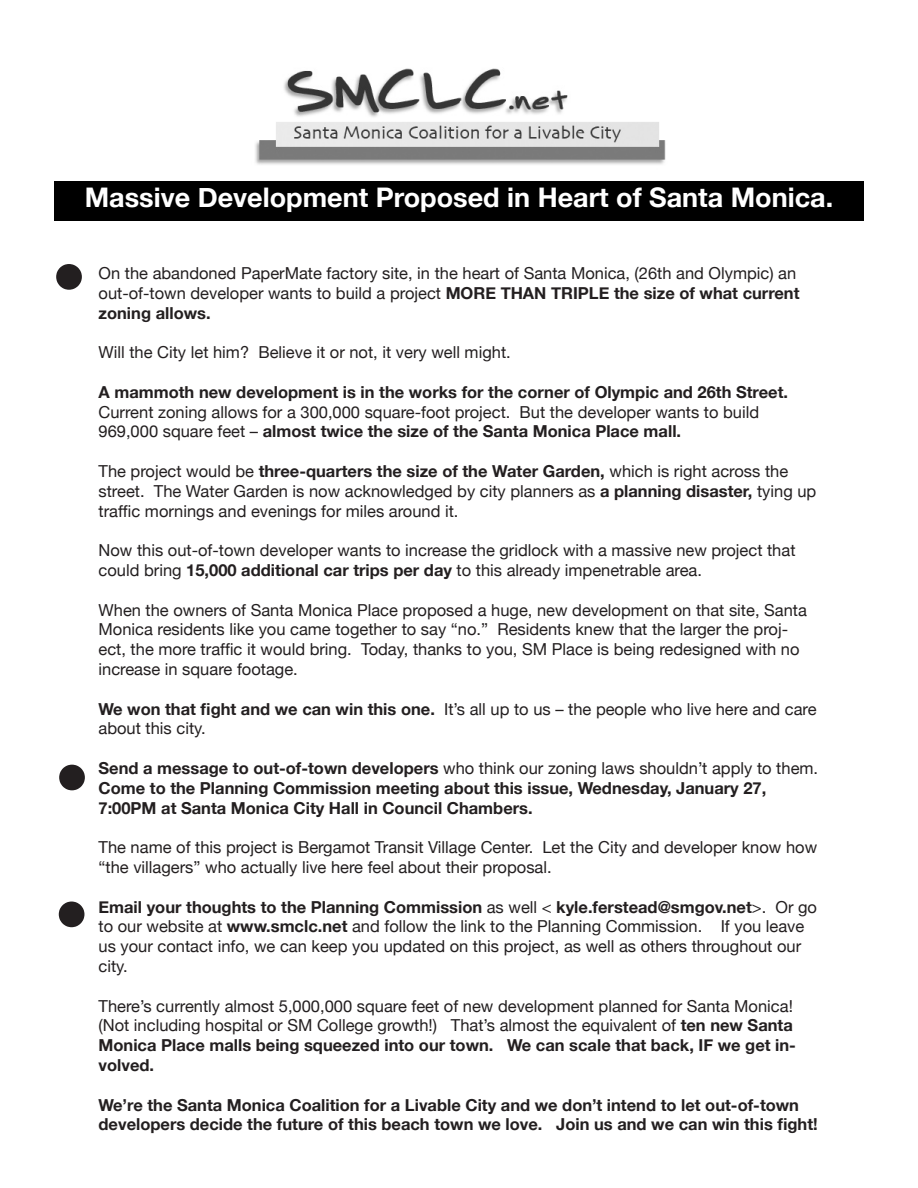
<style>
.page{position:relative;width:918px;height:1188px;background:#fff}
.page>*{position:absolute;margin:0;border:0;box-sizing:border-box;transform-origin:0 0}
.t1{font:72px "Helvetica Neue";color:#231f20}
.t2{font:700 27px "Helvetica Neue";color:#fff}
.t3{font:16.5px/19.8px "Helvetica Neue";color:#231f20}
.t4{font:700 16.5px/19.8px "Helvetica Neue";color:#231f20}
.s1{font-weight:700}
.s2{font-weight:400}
</style>
<div class="page">
<img style="left:255px;top:68px;width:411px;height:97px">
<div style="left:54px;top:181px;width:810px;height:40px;background:#000"></div>
<p class="t2" style="left:85px;top:181px;width:750px">Massive Development Proposed in Heart of Santa Monica.</p>
<p class="t1" style="left:51px;top:234px;width:37px">•</p>
<p class="t1" style="left:54px;top:735px;width:37px">•</p>
<p class="t1" style="left:54px;top:871px;width:37px">•</p>
<p class="t3" style="left:99px;top:263px;width:702px">On the abandoned PaperMate factory site, in the heart of Santa Monica, (26th and Olympic) an out-of-town developer wants to build a project <span class="s1">MORE THAN TRIPLE the size of what current zoning allows.</span></p>
<p class="t3" style="left:99px;top:342px;width:414px">Will the City let him? Believe it or not, it very well might.</p>
<p class="t4" style="left:99px;top:382px;width:691px">A mammoth new development is in the works for the corner of Olympic and 26th Street.<br><span class="s2">Current zoning allows for a 300,000 square-foot project. But the developer wants to build<br>969,000 square feet –</span> almost twice the size of the Santa Monica Place mall.</p>
<p class="t3" style="left:99px;top:461px;width:719px">The project would be <span class="s1">three-quarters the size of the Water Garden,</span> which is right across the street. The Water Garden is now acknowledged by city planners as <span class="s1">a planning disaster,</span> tying up traffic mornings and evenings for miles around it.</p>
<p class="t3" style="left:99px;top:540px;width:699px">Now this out-of-town developer wants to increase the gridlock with a massive new project that could bring <span class="s1">15,000 additional car trips per day</span> to this already impenetrable area.</p>
<p class="t3" style="left:99px;top:600px;width:710px">When the owners of Santa Monica Place proposed a huge, new development on that site, Santa Monica residents like you came together to say “no.” Residents knew that the larger the proj&shy;ect, the more traffic it would bring. Today, thanks to you, SM Place is being redesigned with no increase in square footage.</p>
<p class="t3" style="left:99px;top:699px;width:720px"><span class="s1">We won that fight and we can win this one.</span> It’s all up to us – the people who live here and care about this city.</p>
<p class="t4" style="left:99px;top:758px;width:721px">Send a message to out-of-town developers <span class="s2">who think our zoning laws shouldn’t apply to them.<br></span>Come to the Planning Commission meeting about this issue, Wednesday, January 27,<br>7:00PM at Santa Monica City Hall in Council Chambers.</p>
<p class="t3" style="left:99px;top:837px;width:720px">The name of this project is Bergamot Transit Village Center. Let the City and developer know how “the villagers” who actually live here feel about their proposal.</p>
<p class="t3" style="left:99px;top:897px;width:720px"><span class="s1">Email your thoughts to the Planning Commission</span> as well &lt; <span class="s1">kyle.ferstead@smgov.net</span>&gt;. Or go to our website at <span class="s1">www.smclc.net</span> and follow the link to the Planning Commission. If you leave us your contact info, we can keep you updated on this project, as well as others throughout our city.</p>
<p class="t3" style="left:99px;top:996px;width:699px">There’s currently almost 5,000,000 square feet of new development planned for Santa Monica! (Not including hospital or SM College growth!) That’s almost the equivalent of <span class="s1">ten new Santa Monica Place malls being squeezed into our town. We can scale that back, IF we get in&shy;volved.</span></p>
<p class="t4" style="left:99px;top:1094px;width:721px">We’re the Santa Monica Coalition for a Livable City and we don’t intend to let out-of-town developers decide the future of this beach town we love. Join us and we can win this fight!</p>
</div>
